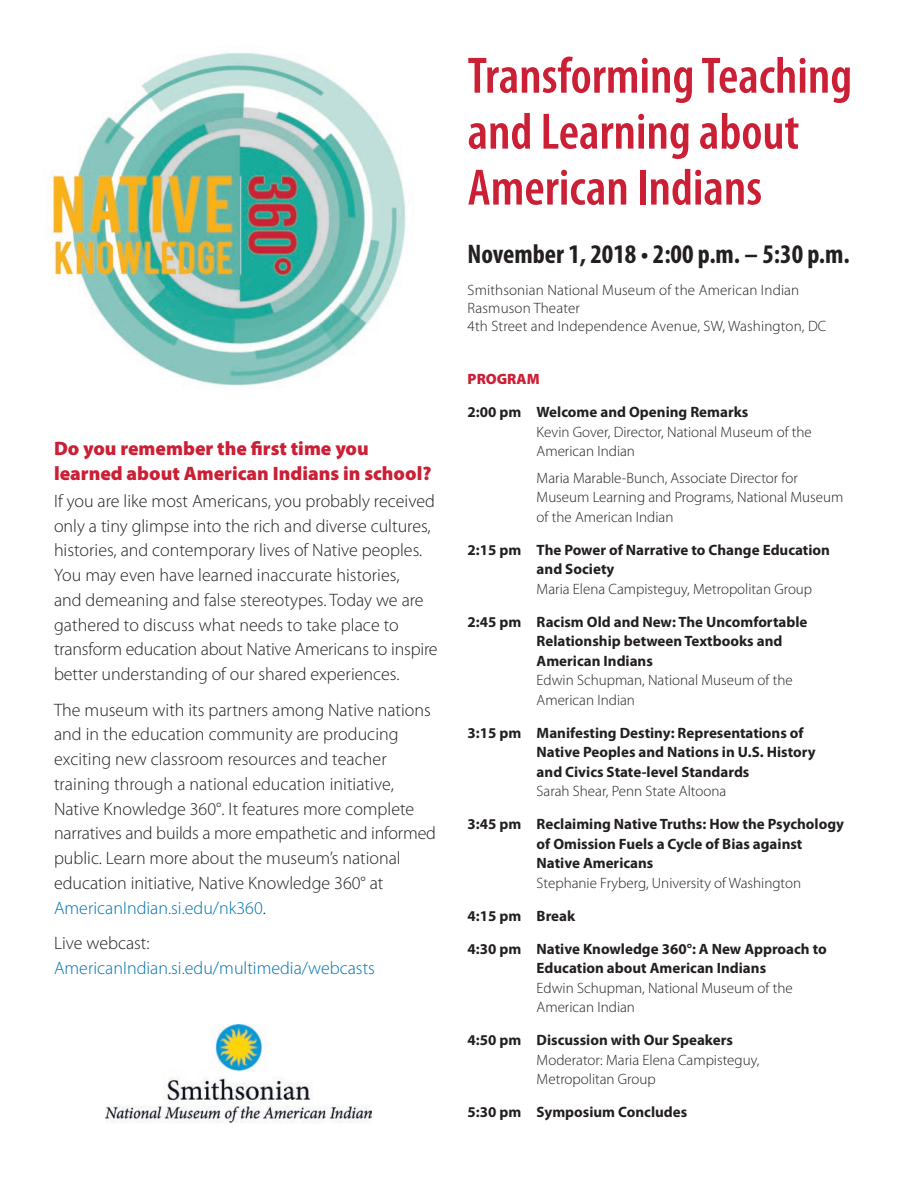
<style>
.page{position:relative;width:918px;height:1188px;background:#fff}
.page>*{position:absolute;margin:0;border:0;box-sizing:border-box;transform-origin:0 0}
.t1{font:600 condensed 51.6px/55.9px "Myriad Pro";color:#cb1f36}
.t2{font:700 condensed 27px "Myriad Pro";color:#231f20}
.t3{font:900 19.5px/24.8px "Myriad Pro";color:#cb1f36}
.t4{font:300 18px/24.8px "Myriad Pro";color:#231f20}
.t5{font:300 18px/24.8px "Myriad Pro";color:#0073ae}
.t6{font:700 15px/19.5px "Myriad Pro";color:#231f20}
.t7{font:300 15px/19.5px "Myriad Pro";color:#231f20}
.t8{font:900 15px "Myriad Pro";color:#cb1f36}
.s1{color:#0073ae}
.s2{color:#231f20}
.s3{font-weight:700}
.s4{font-weight:300}
</style>
<div class="page">
<img style="left:50px;top:52px;width:356px;height:334px">
<img style="left:105px;top:1024px;width:267px;height:99px">
<p class="t3" style="left:54px;top:436px;width:379px">Do you remember the first time you learned about American Indians in school?</p>
<p class="t4" style="left:54px;top:489px;width:385px">If you are like most Americans, you probably received only a tiny glimpse into the rich and diverse cultures, histories, and contemporary lives of Native peoples.<br>You may even have learned inaccurate histories,<br>and demeaning and false stereotypes. Today we are gathered to discuss what needs to take place to transform education about Native Americans to inspire better understanding of our shared experiences.</p>
<p class="t4" style="left:54px;top:698px;width:384px">The museum with its partners among Native nations and in the education community are producing exciting new classroom resources and teacher training through a national education initiative, Native Knowledge 360°. It features more complete narratives and builds a more empathetic and informed public. Learn more about the museum’s national education initiative, Native Knowledge 360° at <span class="s1">AmericanIndian.si.edu/nk360</span>.</p>
<p class="t5" style="left:54px;top:931px;width:322px"><span class="s2">Live webcast:<br></span>AmericanIndian.si.edu/multimedia/webcasts</p>
<p class="t1" style="left:468px;top:47px;width:386px">Transforming Teaching and Learning about<br>American Indians</p>
<p class="t2" style="left:468px;top:237px;width:384px">November 1, 2018 • 2:00 p.m. – 5:30 p.m.</p>
<p class="t7" style="left:468px;top:281px;width:360px;line-height:18px">Smithsonian National Museum of the American Indian<br>Rasmuson Theater<br>4th Street and Independence Avenue, SW, Washington, DC</p>
<p class="t8" style="left:468px;top:369px;width:74px">PROGRAM</p>
<p class="t7" style="left:537px;top:403px;width:277px;text-indent:-69px"><span class="s3">2:00 pm Welcome and Opening Remarks<br></span>Kevin Gover, Director, National Museum of the<br>American Indian</p>
<p class="t7" style="left:537px;top:468px;width:308px">Maria Marable-Bunch, Associate Director for<br>Museum Learning and Programs, National Museum of the American Indian</p>
<p class="t6" style="left:537px;top:539px;width:295px;text-indent:-69px">2:15 pm The Power of Narrative to Change Education and Society<br><span class="s4">Maria Elena Campisteguy, Metropolitan Group</span></p>
<p class="t6" style="left:537px;top:611px;width:272px;text-indent:-69px">2:45 pm Racism Old and New: The Uncomfortable<br>Relationship between Textbooks and<br>American Indians<br><span class="s4">Edwin Schupman, National Museum of the<br>American Indian</span></p>
<p class="t6" style="left:537px;top:722px;width:280px;text-indent:-69px">3:15 pm Manifesting Destiny: Representations of Native Peoples and Nations in U.S. History and Civics State-level Standards<br><span class="s4">Sarah Shear, Penn State Altoona</span></p>
<p class="t6" style="left:537px;top:814px;width:309px;text-indent:-69px">3:45 pm Reclaiming Native Truths: How the Psychology of Omission Fuels a Cycle of Bias against Native Americans<br><span class="s4">Stephanie Fryberg, University of Washington</span></p>
<p class="t6" style="left:468px;top:905px;width:109px">4:15 pm Break</p>
<p class="t6" style="left:537px;top:938px;width:292px;text-indent:-69px">4:30 pm Native Knowledge 360°: A New Approach to Education about American Indians<br><span class="s4">Edwin Schupman, National Museum of the American Indian</span></p>
<p class="t7" style="left:537px;top:1031px;width:224px;text-indent:-69px"><span class="s3">4:50 pm Discussion with Our Speakers<br></span>Moderator: Maria Elena Campisteguy,<br>Metropolitan Group</p>
<p class="t6" style="left:468px;top:1102px;width:221px">5:30 pm Symposium Concludes</p>
</div>
